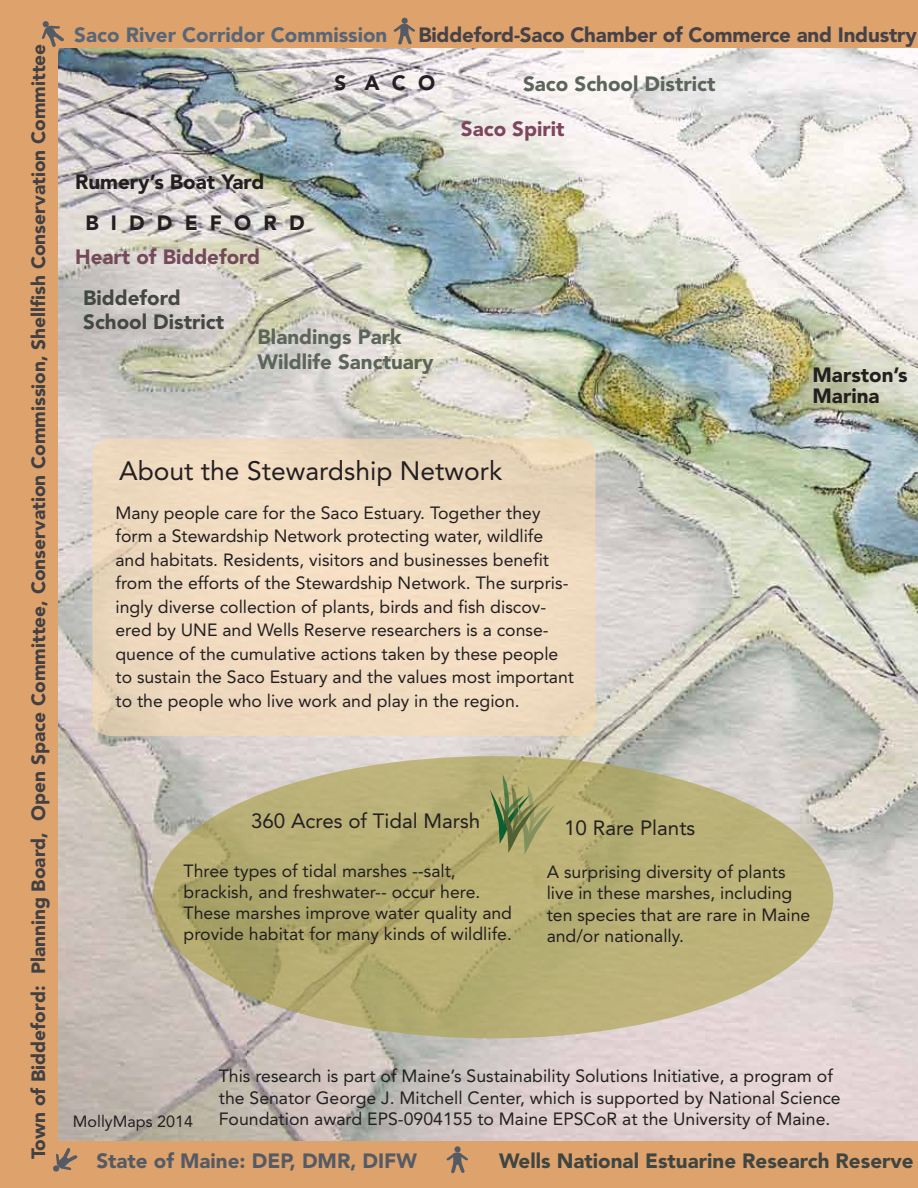
<style>
.page{position:relative;width:918px;height:1188px;background:#fff}
.page>*{position:absolute;margin:0;border:0;box-sizing:border-box;transform-origin:0 0}
.t1{font:26.4px "Avenir";color:#231f20}
.t2{font:900 20.55px/24.8px "Avenir";color:#5c655a}
.t3{font:900 20.55px/20.5px "Avenir";color:#231f20}
.t4{font:900 20.55px "Avenir";letter-spacing:-.01em;color:#454248}
.t5{font:900 20.55px "Avenir";color:#3f4541}
.t6{font:20.55px "Avenir";color:#231f20}
.t7{font:900 20.55px "Avenir";color:#586677}
.t8{font:900 20.55px "Avenir";color:#555b64}
.t9{font:900 20.55px/24.8px "Avenir";color:#444845}
.t10{font:900 20.55px "Avenir";color:#744a5b}
.t11{font:900 20.55px "Avenir";color:#80445e}
.t12{font:900 19.05px "Avenir";color:#414042}
.t13{font:17.7px/23.5px "Avenir";color:#231f20}
.t14{font:16.2px "Avenir";color:#231f20}
</style>
<div class="page">
<img style="left:57px;top:48px;width:861px;height:1093px">
<div style="left:0;top:0;width:918px;height:48px;background:#dea26d"></div>
<div style="left:0;top:1141px;width:918px;height:47px;background:#dea26d"></div>
<div style="left:0;top:42px;width:57px;height:1136px;background:#dea26d"></div>
<svg style="left:153px;top:756px;width:680px;height:282px;background:#b6ae73"></svg>
<svg style="left:92px;top:439px;width:503px;height:297px;background:#eed9bf"></svg>
<svg style="left:393px;top:18px;width:22px;height:27px"></svg>
<svg style="left:53px;top:1148px;width:25px;height:24px"></svg>
<svg style="left:42px;top:21px;width:22px;height:26px"></svg>
<svg style="left:454px;top:1146px;width:7px;height:7px"></svg>
<svg style="left:446px;top:1152px;width:22px;height:21px"></svg>
<svg style="left:490px;top:775px;width:66px;height:79px;background:#9d9f66"></svg>
<p class="t12" style="left:27px;top:1159px;width:1117px;rotate:-90deg">Town of Biddeford: Planning Board, Open Space Committee, Conservation Commission, Shellfish Conservation Committee</p>
<p class="t7" style="left:74px;top:22px;width:315px">Saco River Corridor Commission</p>
<p class="t4" style="left:418px;top:22px;width:500px">Biddeford-Saco Chamber of Commerce and Industry</p>
<p class="t3" style="left:334px;top:73px;width:102px">S A C O</p>
<p class="t3" style="left:75px;top:171px;width:191px">Rumery’s Boat Yard</p>
<p class="t3" style="left:85px;top:213px;width:221px">B I D D E F O R D</p>
<p class="t10" style="left:75px;top:245px;width:187px">Heart of Biddeford</p>
<p class="t9" style="left:83px;top:285px;width:142px">Biddeford<br>School District</p>
<p class="t2" style="left:258px;top:324px;width:178px">Blandings Park<br>Wildlife Sanctuary</p>
<p class="t2" style="left:523px;top:72px;width:194px">Saco School District</p>
<p class="t11" style="left:461px;top:116px;width:105px">Saco Spirit</p>
<h1 class="t1" style="left:119px;top:455px;width:385px">About the Stewardship Network</h1>
<p class="t13" style="left:116px;top:501px;width:460px">Many people care for the Saco Estuary. Together they form a Stewardship Network protecting water, wildlife and habitats. Residents, visitors and businesses benefit from the efforts of the Stewardship Network. The surpris&shy;ingly diverse collection of plants, birds and fish discov&shy;ered by UNE and Wells Reserve researchers is a conse&shy;quence of the cumulative actions taken by these people to sustain the Saco Estuary and the values most important to the people who live work and play in the region.</p>
<p class="t6" style="left:251px;top:809px;width:231px">360 Acres of Tidal Marsh</p>
<p class="t6" style="left:564px;top:816px;width:133px">10 Rare Plants</p>
<p class="t3" style="left:813px;top:365px;width:97px">Marston’s<br>Marina</p>
<p class="t13" style="left:184px;top:860px;width:330px;line-height:21.1px">Three types of tidal marshes --salt, brackish, and freshwater-- occur here.<br>These marshes improve water quality and provide habitat for many kinds of wildlife.</p>
<p class="t13" style="left:547px;top:862px;width:265px;line-height:21.1px">A surprising diversity of plants live in these marshes, including ten species that are rare in Maine and/or nationally.</p>
<p class="t14" style="left:73px;top:1112px;width:122px">MollyMaps 2014</p>
<p class="t13" style="left:219px;top:1066px;width:623px;line-height:21.1px">This research is part of Maine’s Sustainability Solutions Initiative, a program of the Senator George J. Mitchell Center, which is supported by National Science<br>Foundation award EPS-0904155 to Maine EPSCoR at the University of Maine.</p>
<p class="t8" style="left:96px;top:1149px;width:322px">State of Maine: DEP, DMR, DIFW</p>
<p class="t5" style="left:499px;top:1149px;width:416px">Wells National Estuarine Research Reserve</p>
</div>
